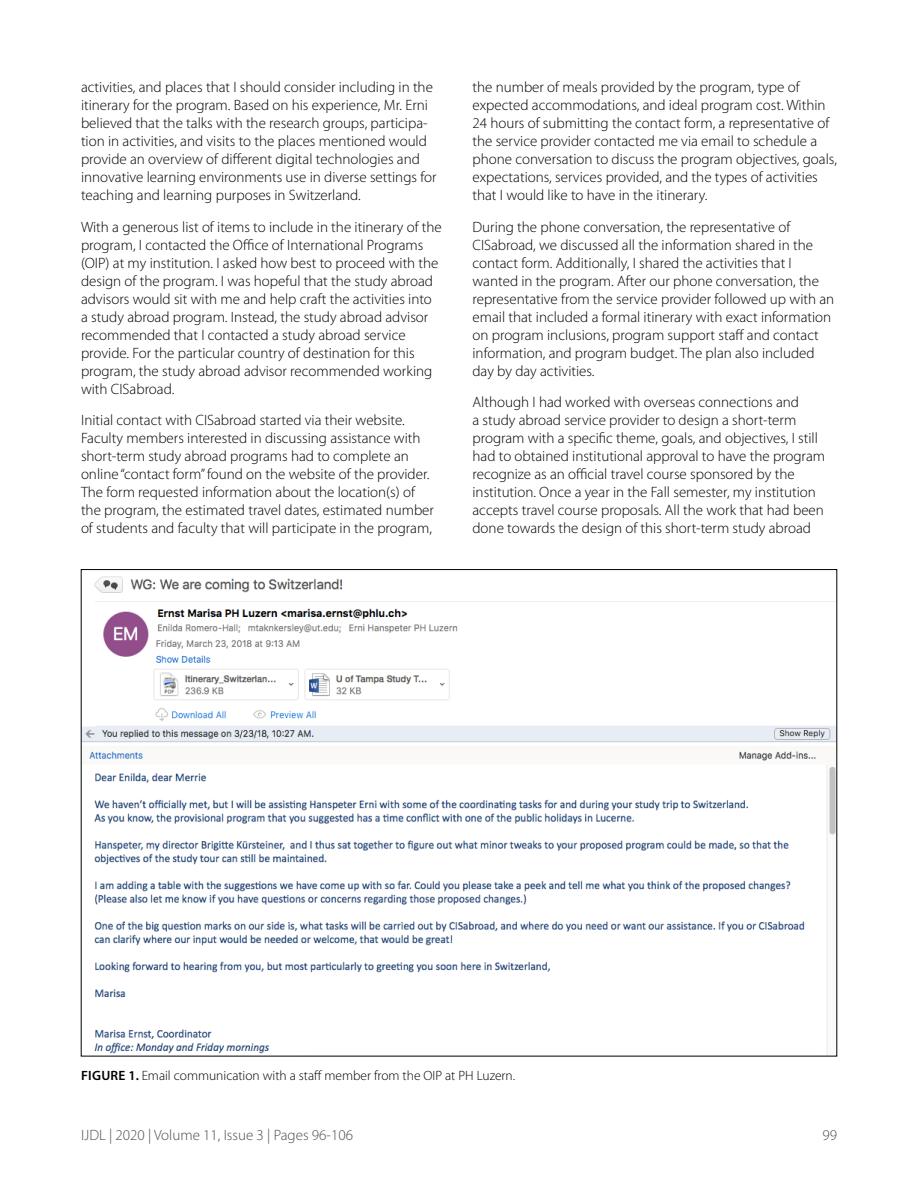
<style>
.page{position:relative;width:918px;height:1188px;background:#fff}
.page>*{position:absolute;margin:0;border:0;box-sizing:border-box;transform-origin:0 0}
.t1{font:300 15px/18px "Myriad Pro";color:#000}
.t2{font:300 15px "Myriad Pro";color:#4d4d4f}
.t3{font:300 13.5px "Myriad Pro";color:#000}
.s1{font-weight:600}
</style>
<div class="page">
<img style="left:83px;top:576px;width:752px;height:478px">
<p class="t1" style="left:81px;top:79px;width:357px">activities, and places that I should consider including in the itinerary for the program. Based on his experience, Mr. Erni believed that the talks with the research groups, participa&shy;tion in activities, and visits to the places mentioned would provide an overview of different digital technologies and innovative learning environments use in diverse settings for teaching and learning purposes in Switzerland.</p>
<p class="t1" style="left:81px;top:218px;width:362px">With a generous list of items to include in the itinerary of the program, I contacted the Office of International Programs (OIP) at my institution. I asked how best to proceed with the design of the program. I was hopeful that the study abroad advisors would sit with me and help craft the activities into a study abroad program. Instead, the study abroad advisor recommended that I contacted a study abroad service provide. For the particular country of destination for this program, the study abroad advisor recommended working with CISabroad.</p>
<p class="t1" style="left:81px;top:412px;width:355px">Initial contact with CISabroad started via their website.<br>Faculty members interested in discussing assistance with short-term study abroad programs had to complete an online “contact form” found on the website of the provider.<br>The form requested information about the location(s) of the program, the estimated travel dates, estimated number of students and faculty that will participate in the program,</p>
<p class="t1" style="left:472px;top:79px;width:366px">the number of meals provided by the program, type of expected accommodations, and ideal program cost. Within 24 hours of submitting the contact form, a representative of the service provider contacted me via email to schedule a phone conversation to discuss the program objectives, goals, expectations, services provided, and the types of activities that I would like to have in the itinerary.</p>
<p class="t1" style="left:472px;top:218px;width:363px">During the phone conversation, the representative of CISabroad, we discussed all the information shared in the contact form. Additionally, I shared the activities that I wanted in the program. After our phone conversation, the representative from the service provider followed up with an email that included a formal itinerary with exact information on program inclusions, program support staff and contact information, and program budget. The plan also included day by day activities.</p>
<p class="t1" style="left:472px;top:394px;width:354px">Although I had worked with overseas connections and<br>a study abroad service provider to design a short-term program with a specific theme, goals, and objectives, I still had to obtained institutional approval to have the program recognize as an official travel course sponsored by the institution. Once a year in the Fall semester, my institution accepts travel course proposals. All the work that had been done towards the design of this short-term study abroad</p>
<p class="t3" style="left:81px;top:1068px;width:436px"><span class="s1">FIGURE 1.</span> Email communication with a staff member from the OIP at PH Luzern.</p>
<p class="t2" style="left:81px;top:1126px;width:273px">IJDL | 2020 | Volume 11, Issue 3 | Pages 96-106</p>
<p class="t2" style="left:822px;top:1126px;width:16px">99</p>
</div>
